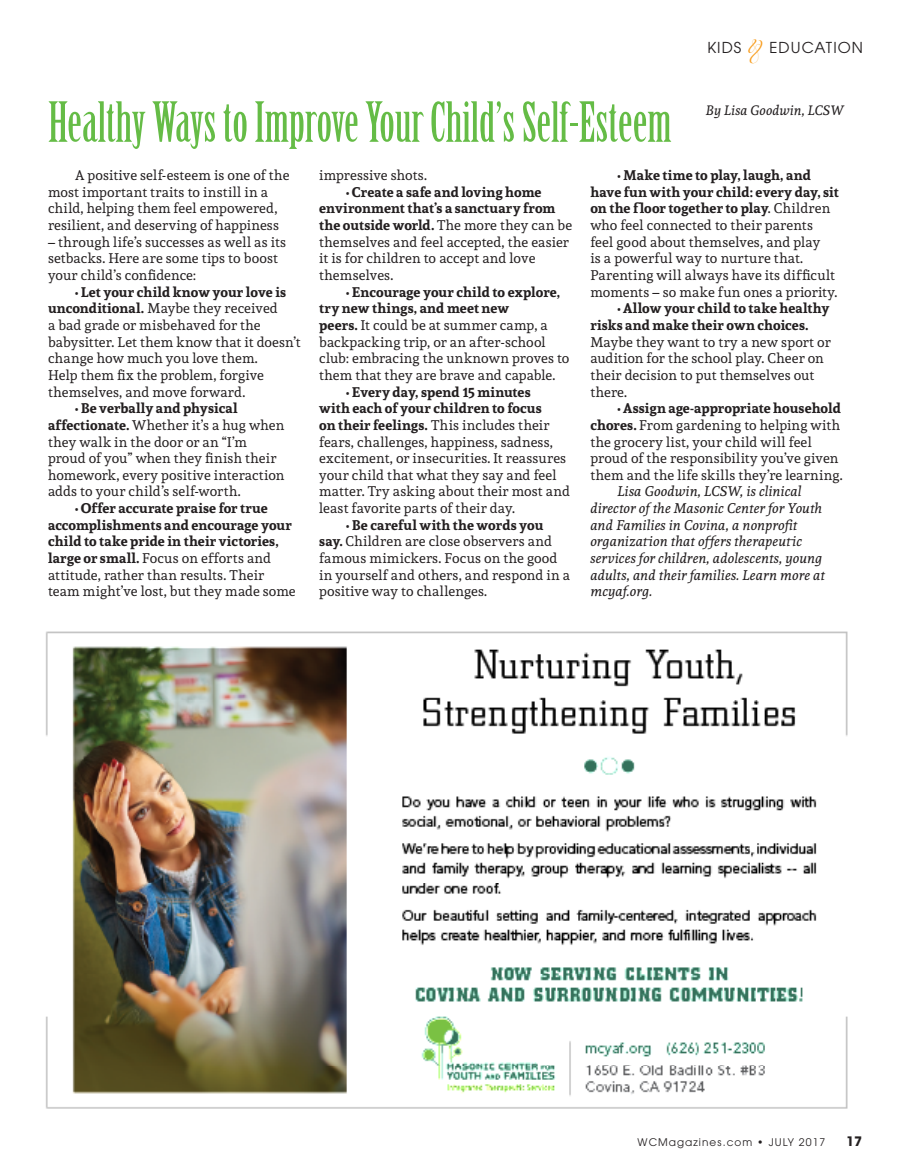
<style>
.page{position:relative;width:905px;height:1175px;background:#fff}
.page>*{position:absolute;margin:0;border:0;box-sizing:border-box;transform-origin:0 0}
.t1{font:54px "Birch Std";color:#65bc46}
.t2{font:15px "Avant Garde";letter-spacing:.07em;color:#231f20}
.t3{font:13.8px/16.6px "Andada";letter-spacing:.01em;color:#231f20}
.t4{font:700 13.8px/16.6px "Andada";letter-spacing:.005em;color:#231f20}
.t5{font:italic 13.8px/16.6px "Andada";color:#231f20}
.t6{font:italic 13.5px "Andada";letter-spacing:.005em;color:#231f20}
.t7{font:700 13.5px "Avant Garde IT Cby BT";color:#231f20}
.t8{font:10.5px "Avant Garde";letter-spacing:.1em;color:#231f20}
.s1{font-family:"Stylish Calligraphy Demo";font-size:19.5px;color:#f89c1c}
.s2{font-weight:700}
.s3{font-weight:400}
</style>
<div class="page">
<img style="left:46px;top:631px;width:802px;height:478px">
<p class="t2" style="left:707px;top:39px;width:157px">KIDS <span class="s1">&amp;</span> EDUCATION</p>
<h1 class="t1" style="left:48px;top:92px;width:625px">Healthy Ways to Improve Your Child’s Self-Esteem</h1>
<p class="t6" style="left:706px;top:102px;width:139px">By Lisa Goodwin, LCSW</p>
<p class="t3" style="left:48px;top:167px;width:243px;text-indent:27px">A positive self-esteem is one of the most important traits to instill in a child, helping them feel empowered, resilient, and deserving of happiness</p>
<p class="t3" style="left:48px;top:233px;width:240px">– through life’s successes as well as its setbacks. Here are some tips to boost your child’s confidence:</p>
<p class="t3" style="left:48px;top:283px;width:254px;text-indent:27px"><span class="s2">• Let your child know your love is unconditional.</span> Maybe they received<br>a bad grade or misbehaved for the babysitter. Let them know that it doesn’t change how much you love them.<br>Help them fix the problem, forgive themselves, and move forward.</p>
<p class="t3" style="left:48px;top:400px;width:238px;text-indent:27px"><span class="s2">• Be verbally and physical affectionate.</span> Whether it’s a hug when they walk in the door or an “I’m proud of you” when they finish their homework, every positive interaction adds to your child’s self-worth.</p>
<p class="t4" style="left:48px;top:499px;width:249px;text-indent:27px">• Offer accurate praise for true accomplishments and encourage your child to take pride in their victories, large or small. <span class="s3">Focus on efforts and attitude, rather than results. Their team might’ve lost, but they made some</span></p>
<p class="t3" style="left:319px;top:167px;width:109px">impressive shots.</p>
<p class="t3" style="left:319px;top:183px;width:254px;text-indent:27px"><span class="s2">• Create a safe and loving home environment that’s a sanctuary from the outside world.</span> The more they can be themselves and feel accepted, the easier it is for children to accept and love themselves.</p>
<p class="t3" style="left:319px;top:283px;width:252px;text-indent:27px"><span class="s2">• Encourage your child to explore, try new things, and meet new<br>peers.</span> It could be at summer camp, a backpacking trip, or an after-school club: embracing the unknown proves to them that they are brave and capable.</p>
<p class="t3" style="left:319px;top:383px;width:252px;text-indent:27px"><span class="s2">• Every day, spend 15 minutes<br>with each of your children to focus<br>on their feelings.</span> This includes their fears, challenges, happiness, sadness, excitement, or insecurities. It reassures your child that what they say and feel matter. Try asking about their most and least favorite parts of their day.</p>
<p class="t3" style="left:319px;top:516px;width:252px;text-indent:27px"><span class="s2">• Be careful with the words you say.</span> Children are close observers and famous mimickers. Focus on the good in yourself and others, and respond in a positive way to challenges.</p>
<p class="t3" style="left:590px;top:167px;width:250px;text-indent:27px"><span class="s2">• Make time to play, laugh, and have fun with your child: every day, sit on the f loor together to play</span>. Children who feel connected to their parents feel good about themselves, and play<br>is a powerful way to nurture that.<br>Parenting will always have its difficult moments – so make fun ones a priority.</p>
<p class="t4" style="left:590px;top:300px;width:240px;text-indent:27px">• Allow your child to take healthy risks and make their own choices.</p>
<p class="t3" style="left:590px;top:333px;width:242px">Maybe they want to try a new sport or audition for the school play. Cheer on their decision to put themselves out there.</p>
<p class="t3" style="left:590px;top:400px;width:254px;text-indent:27px"><span class="s2">• Assign age-appropriate household chores.</span> From gardening to helping with the grocery list, your child will feel proud of the responsibility you’ve given them and the life skills they’re learning.</p>
<p class="t5" style="left:590px;top:483px;width:236px;text-indent:27px">Lisa Goodwin, LCSW, is clinical director of the Masonic Center for Youth and Families in Covina, a nonprofit organization that offers therapeutic services for children, adolescents, young adults, and their families. Learn more at mcyaf.org.</p>
<p class="t8" style="left:637px;top:1135px;width:189px">WCMagazines.com • JULY 2017</p>
<p class="t7" style="left:846px;top:1132px;width:18px">17</p>
</div>
